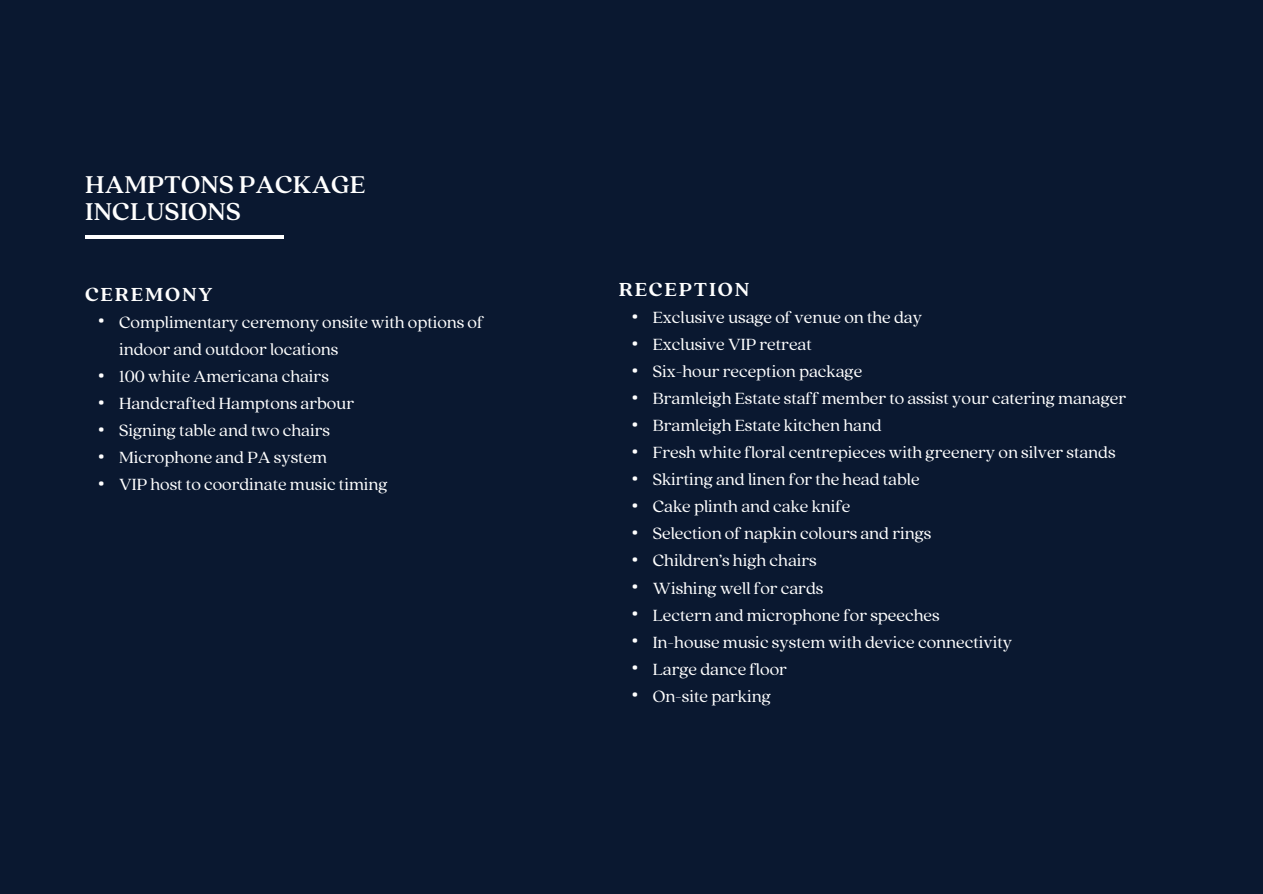
<style>
.page{position:relative;width:1263px;height:894px;background:#fff}
.page>*{position:absolute;margin:0;border:0;box-sizing:border-box;transform-origin:0 0}
.t1{font:500 27px/27px "Quincy CF";letter-spacing:.005em;color:#fff}
.t2{font:700 21px "Quincy CF";letter-spacing:.085em;color:#fff}
.t3{font:18px/27px "Quincy CF";color:#fff}
.t4{font:18px/27px "IBM Plex Sans";color:#fff;text-align:justify}
</style>
<div class="page">
<div style="left:0;top:0;width:1263px;height:893px;background:#0a1830"></div>
<hr style="left:85px;top:236px;width:198px;height:3px;background:#fff">
<h2 class="t1" style="left:85px;top:169px;width:282px">HAMPTONS PACKAGE<br>INCLUSIONS</h2>
<h3 class="t2" style="left:85px;top:280px;width:129px">CEREMONY</h3>
<h2 class="t2" style="left:619px;top:275px;width:132px">RECEPTION</h2>
<p class="t4" style="left:98px;top:306px;width:9px">•</p>
<p class="t3" style="left:119px;top:308px;width:366px">Complimentary ceremony onsite with options of indoor and outdoor locations<br>100 white Americana chairs<br>Handcrafted Hamptons arbour<br>Signing table and two chairs<br>Microphone and PA system<br>VIP host to coordinate music timing</p>
<p class="t3" style="left:653px;top:303px;width:475px">Exclusive usage of venue on the day<br>Exclusive VIP retreat<br>Six-hour reception package<br>Bramleigh Estate staff member to assist your catering manager Bramleigh Estate kitchen hand<br>Fresh white floral centrepieces with greenery on silver stands Skirting and linen for the head table<br>Cake plinth and cake knife<br>Selection of napkin colours and rings<br>Children’s high chairs<br>Wishing well for cards<br>Lectern and microphone for speeches<br>In-house music system with device connectivity<br>Large dance floor<br>On-site parking</p>
<p class="t4" style="left:631px;top:301px;width:9px">• • • • • • • • • • • • • • •</p>
<h3 class="t4" style="left:98px;top:360px;width:9px">• • • • •</h3>
</div>
